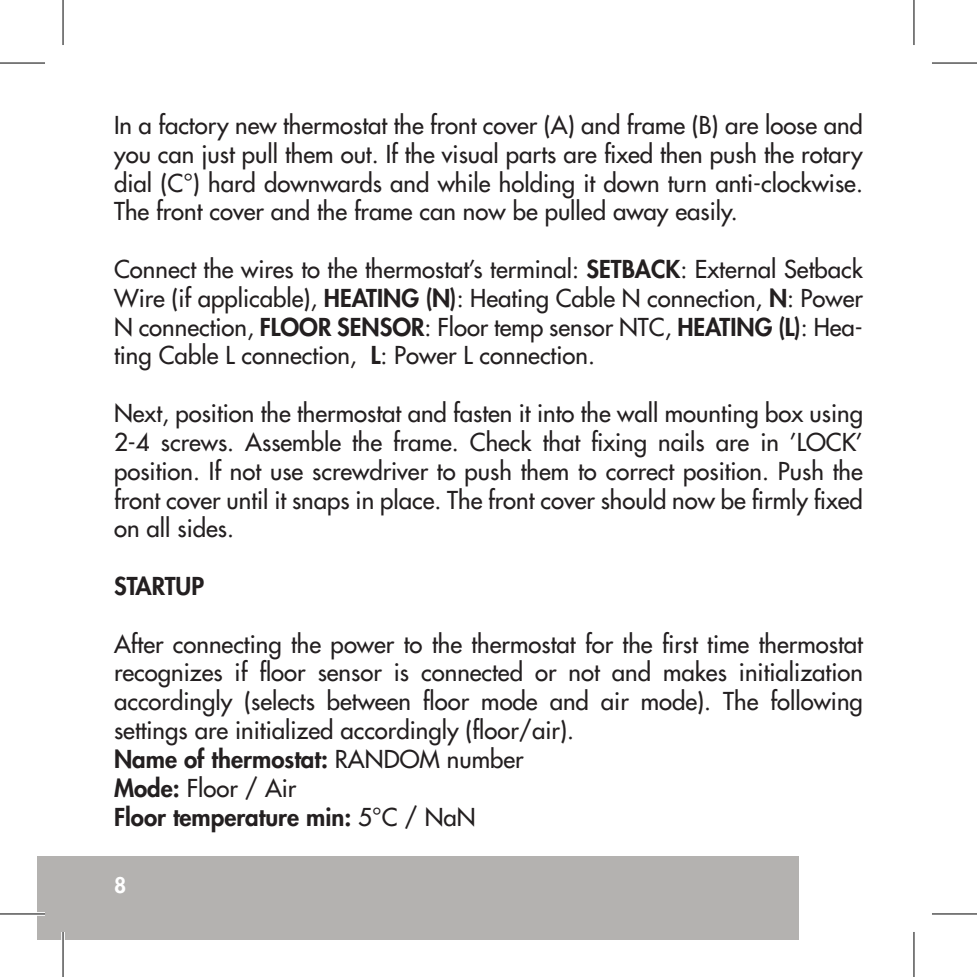
<style>
.page{position:relative;width:977px;height:977px;background:#fff}
.page>*{position:absolute;margin:0;border:0;box-sizing:border-box;transform-origin:0 0}
.t1{font:500 24px/28.8px "Futura Std";color:#231f20;text-align:justify}
.t2{font:800 24px "Futura Std";color:#231f20}
.t3{font:800 21px "Futura Std";color:#fff}
.s1{font-weight:800}
</style>
<div class="page">
<div style="left:37px;top:856px;width:761px;height:83px;background:#b4b2b0"></div>
<hr style="left:0;top:912px;width:45px;height:3px;background:#fff">
<hr style="left:61px;top:931px;width:4px;height:45px;background:#fff">
<hr style="left:0;top:62px;width:45px;height:2px;background:#000">
<hr style="left:931px;top:62px;width:45px;height:2px;background:#000">
<hr style="left:0;top:913px;width:45px;height:1px;background:#000">
<hr style="left:931px;top:913px;width:45px;height:1px;background:#000">
<hr style="left:62px;top:0;width:2px;height:45px;background:#000">
<hr style="left:62px;top:931px;width:2px;height:45px;background:#000">
<hr style="left:913px;top:0;width:1px;height:45px;background:#000">
<hr style="left:913px;top:931px;width:1px;height:45px;background:#000">
<p class="t1" style="left:114px;top:111px;width:750px">In a factory new thermostat the front cover (A) and frame (B) are loose and you can just pull them out. If the visual parts are fixed then push the rotary dial (C°) hard downwards and while holding it down turn anti-clockwise.<br>The front cover and the frame can now be pulled away easily.</p>
<p class="t1" style="left:114px;top:255px;width:750px">Connect the wires to the thermostat’s terminal: <span class="s1">SETBACK</span>: External Setback Wire (if applicable), <span class="s1">HEATING (N)</span>: Heating Cable N connection, <span class="s1">N</span>: Power N connection, <span class="s1">FLOOR SENSOR</span>: Floor temp sensor NTC, <span class="s1">HEATING (L)</span>: Hea&shy;ting Cable L connection, <span class="s1">L</span>: Power L connection.</p>
<p class="t1" style="left:114px;top:399px;width:750px">Next, position the thermostat and fasten it into the wall mounting box using 2-4 screws. Assemble the frame. Check that fixing nails are in ’LOCK’ position. If not use screwdriver to push them to correct position. Push the front cover until it snaps in place. The front cover should now be firmly fixed on all sides.</p>
<p class="t2" style="left:114px;top:571px;width:92px">STARTUP</p>
<p class="t1" style="left:114px;top:629px;width:750px;text-align:left">After connecting the power to the thermostat for the first time thermostat recognizes if floor sensor is connected or not and makes initialization accordingly (selects between floor mode and air mode). The following settings are initialized accordingly (floor/air).<br><span class="s1">Name of thermostat:</span> RANDOM number<br><span class="s1">Mode:</span> Floor / Air<br><span class="s1">Floor temperature min:</span> 5°C / NaN</p>
<p class="t3" style="left:114px;top:871px;width:14px">8</p>
</div>
